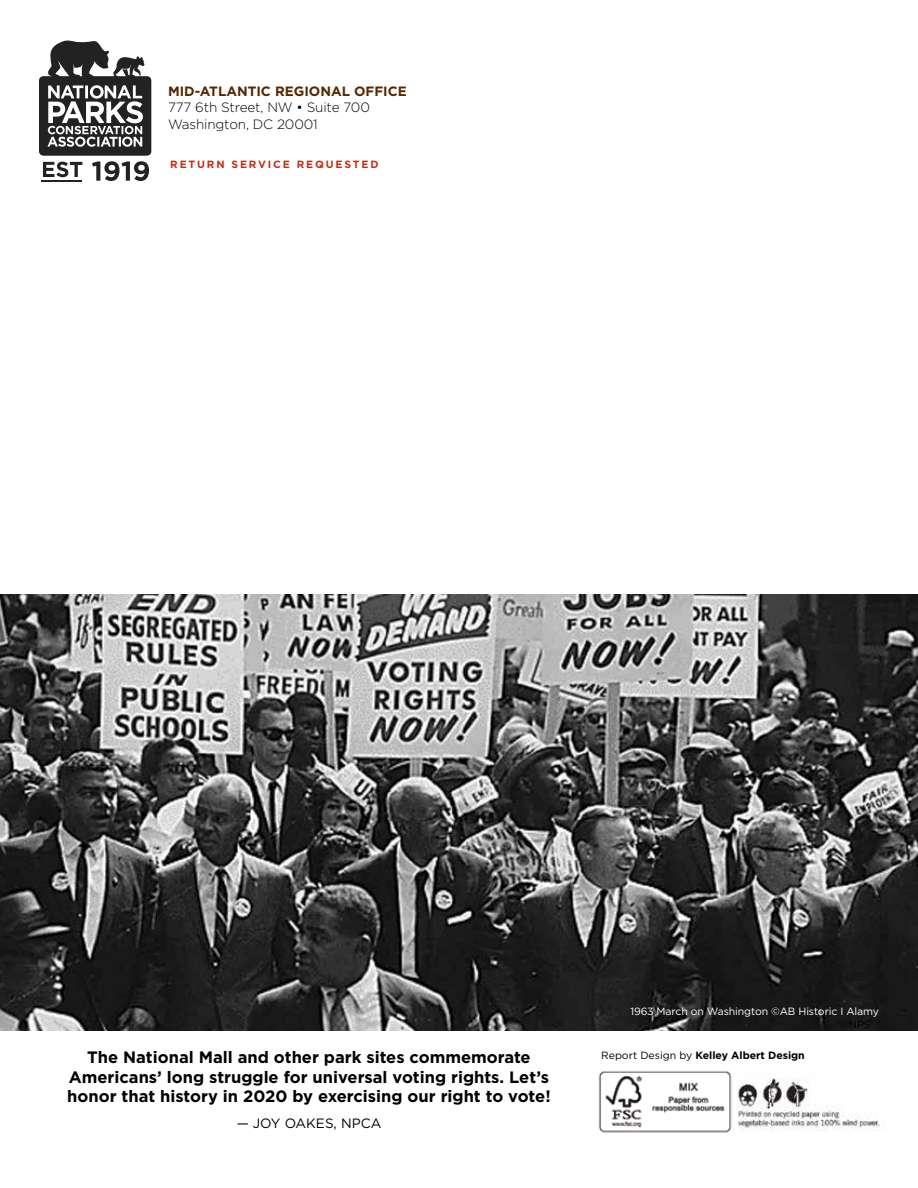
<style>
.page{position:relative;width:918px;height:1188px;background:#fff}
.page>*{position:absolute;margin:0;border:0;box-sizing:border-box;transform-origin:0 0}
.t1{font:700 16.5px/19.5px "Gotham";color:#000}
.t2{font:300 13.5px/16.5px "Gotham";letter-spacing:-.01em;color:#000}
.t3{font:700 13.5px "Gotham";color:#572700}
.t4{font:13.5px "Gotham";color:#000}
.t5{font:10.5px "Gotham";letter-spacing:-.01em;color:#fff}
.t6{font:700 10.5px "Gotham";color:#000}
.t7{font:700 10.5px "Gotham";letter-spacing:.175em;color:#c0311a}
.t8{font:10.5px "Gotham";color:#000}
.s1{font-weight:400}
</style>
<div class="page">
<img style="left:0;top:594px;width:918px;height:436px">
<img style="left:737px;top:1078px;width:143px;height:53px">
<img style="left:598px;top:1071px;width:134px;height:62px">
<svg style="left:39px;top:40px;width:112px;height:141px"></svg>
<hr style="left:41px;top:180px;width:41px;height:2px;background:#222">
<p class="t3" style="left:168px;top:83px;width:240px">MID-ATLANTIC REGIONAL OFFICE</p>
<p class="t2" style="left:168px;top:99px;width:203px">777 6th Street, NW • Suite 700<br>Washington, DC 20001</p>
<p class="t7" style="left:170px;top:158px;width:210px">RETURN SERVICE REQUESTED</p>
<p class="t5" style="left:630px;top:1005px;width:250px">1963 March on Washington ©AB Historic I Alamy</p>
<p class="t8" style="left:840px;top:1019px;width:32px">©NPS</p>
<p class="t1" style="left:87px;top:1047px;width:445px">The National Mall and other park sites commemorate</p>
<p class="t6" style="left:601px;top:1049px;width:205px"><span class="s1">Report Design by</span> Kelley Albert Design</p>
<p class="t1" style="left:67px;top:1067px;width:485px">Americans’ long struggle for universal voting rights. Let’s honor that history in 2020 by exercising our right to vote!</p>
<p class="t4" style="left:237px;top:1116px;width:146px">— JOY OAKES, NPCA</p>
</div>
